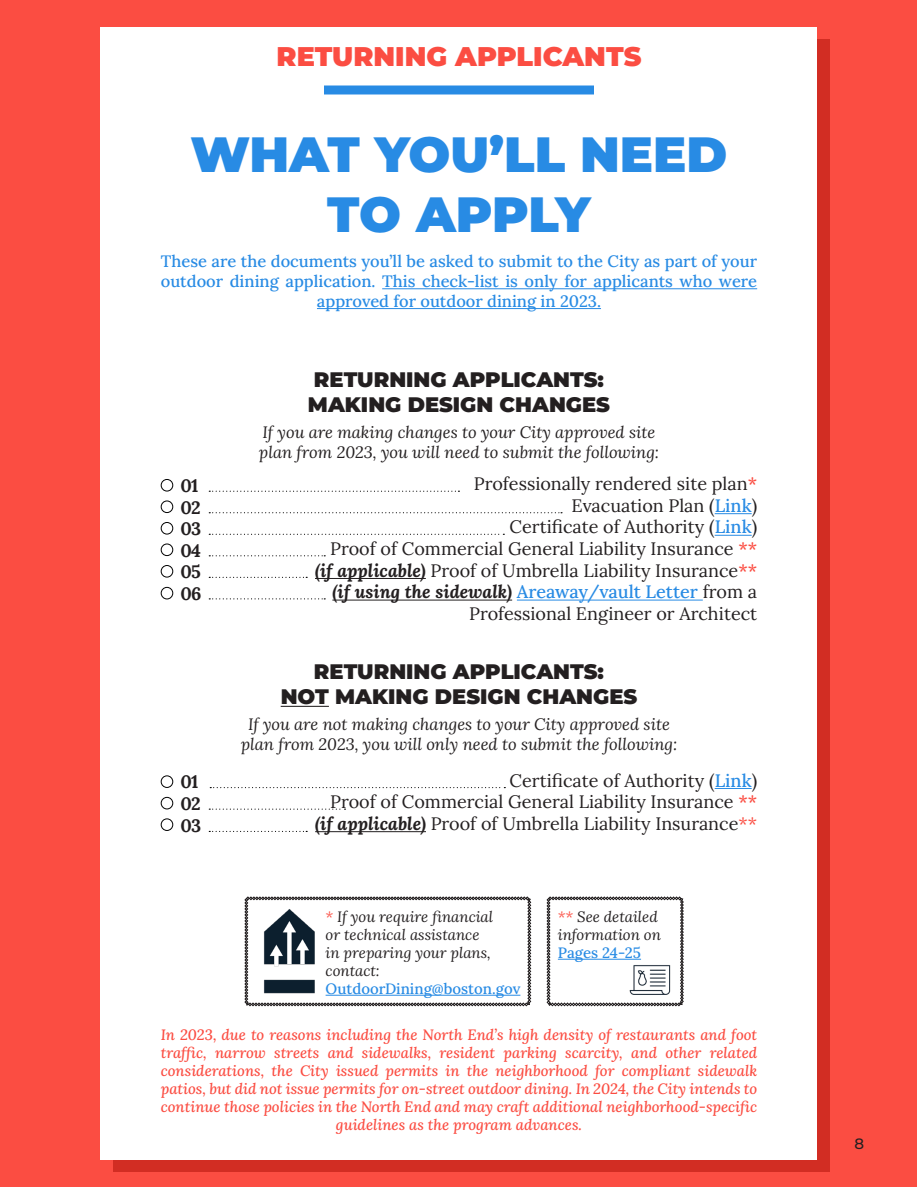
<style>
.page{position:relative;width:918px;height:1188px;background:#fff}
.page>*{position:absolute;margin:0;border:0;box-sizing:border-box;transform-origin:0 0}
.t1{font:900 49.5px "Montserrat";letter-spacing:-.005em;color:#288be4}
.t2{font:900 27px "Montserrat";color:#fb4d42}
.t3{font:900 21px "Montserrat";color:#231f20}
.t4{font:18px "Lora";color:#231f20}
.t5{font:italic 700 18px "Lora";color:#231f20}
.t6{font:700 18px "Lora";letter-spacing:-.05em;color:#231f20}
.t7{font:italic 16.5px/19.8px "Lora";color:#231f20}
.t8{font:500 16.5px/19.8px "Lora";color:#288be4;text-align:center}
.t9{font:italic 500 15px/18px "Lora";color:#fb4d42;text-align:center}
.t10{font:italic 15px/18px "Lora";color:#231f20}
.t11{font:500 15px "Lora";color:#288be4}
.t12{font:500 15px "Montserrat";color:#231f20}
.s1{font-weight:500;color:#fb4d42}
.s2{font-weight:500;color:#288be4}
.s3{font-weight:700;font-style:italic}
.s4{font-weight:500;font-style:normal;color:#288be4}
.s5{font-weight:400;font-style:normal}
.s6{color:#fb4d42}
</style>
<div class="page">
<div style="left:1px;top:1px;width:916px;height:1186px;background:#fb4d42"></div>
<div style="left:113px;top:40px;width:717px;height:1132px;background:#d22d23"></div>
<div style="left:101px;top:28px;width:716px;height:1132px;background:#fff"></div>
<hr style="left:382px;top:288px;width:375px;height:1px;background:#288be4">
<hr style="left:317px;top:308px;width:284px;height:1px;background:#288be4">
<hr style="left:715px;top:513px;width:37px;height:1px;background:#288be4">
<hr style="left:715px;top:535px;width:37px;height:1px;background:#288be4">
<hr style="left:315px;top:578px;width:111px;height:1px;background:#231f20">
<hr style="left:332px;top:600px;width:180px;height:1px;background:#231f20">
<hr style="left:517px;top:600px;width:186px;height:1px;background:#288be4">
<div style="left:161px;top:479px;width:12px;height:12px;border:1px solid #000;border-radius:50%"></div>
<div style="left:161px;top:501px;width:12px;height:12px;border:1px solid #000;border-radius:50%"></div>
<div style="left:161px;top:522px;width:12px;height:12px;border:1px solid #000;border-radius:50%"></div>
<div style="left:161px;top:544px;width:12px;height:12px;border:1px solid #000;border-radius:50%"></div>
<div style="left:161px;top:565px;width:12px;height:12px;border:1px solid #000;border-radius:50%"></div>
<div style="left:161px;top:587px;width:12px;height:12px;border:1px solid #000;border-radius:50%"></div>
<svg style="left:209px;top:491px;width:250px;height:1px"></svg>
<svg style="left:209px;top:512px;width:353px;height:1px"></svg>
<svg style="left:209px;top:534px;width:295px;height:1px"></svg>
<svg style="left:209px;top:555px;width:116px;height:1px"></svg>
<svg style="left:209px;top:598px;width:116px;height:1px"></svg>
<svg style="left:209px;top:577px;width:98px;height:1px"></svg>
<hr style="left:715px;top:788px;width:37px;height:1px;background:#288be4">
<hr style="left:315px;top:831px;width:111px;height:1px;background:#231f20">
<div style="left:161px;top:775px;width:12px;height:13px;border:1px solid #000;border-radius:50%"></div>
<div style="left:161px;top:797px;width:12px;height:12px;border:1px solid #000;border-radius:50%"></div>
<div style="left:161px;top:818px;width:12px;height:13px;border:1px solid #000;border-radius:50%"></div>
<svg style="left:210px;top:787px;width:295px;height:1px"></svg>
<svg style="left:209px;top:809px;width:137px;height:1px"></svg>
<svg style="left:209px;top:831px;width:98px;height:1px"></svg>
<hr style="left:281px;top:706px;width:48px;height:1px;background:#231f20">
<div style="left:324px;top:86px;width:270px;height:8px;background:#288be4"></div>
<svg style="left:245px;top:897px;width:286px;height:109px"></svg>
<svg style="left:547px;top:897px;width:137px;height:109px"></svg>
<hr style="left:326px;top:995px;width:194px;height:1px;background:#288be4">
<hr style="left:558px;top:959px;width:83px;height:1px;background:#288be4">
<img style="left:244px;top:899px;width:82px;height:104px">
<img style="left:627px;top:957px;width:46px;height:41px">
<p class="t2" style="left:277px;top:36px;width:366px">RETURNING APPLICANTS</p>
<p class="t1" style="left:191px;top:118px;width:538px">WHAT YOU’LL NEED</p>
<p class="t1" style="left:327px;top:177px;width:265px">TO APPLY</p>
<p class="t8" style="left:161px;top:250px;width:598px">These are the documents you’ll be asked to submit to the City as part of your outdoor dining application. This check-list is only for applicants who were approved for outdoor dining in 2023.</p>
<p class="t6" style="left:181px;top:471px;width:19px">01</p>
<p class="t6" style="left:181px;top:492px;width:22px">02</p>
<p class="t6" style="left:181px;top:514px;width:22px">03</p>
<p class="t6" style="left:181px;top:536px;width:22px">04</p>
<p class="t6" style="left:181px;top:557px;width:22px">05</p>
<p class="t6" style="left:181px;top:579px;width:22px">06</p>
<p class="t6" style="left:181px;top:767px;width:19px">01</p>
<p class="t6" style="left:181px;top:789px;width:22px">02</p>
<p class="t6" style="left:181px;top:810px;width:22px">03</p>
<p class="t3" style="left:314px;top:364px;width:292px">RETURNING APPLICANTS:</p>
<p class="t3" style="left:308px;top:389px;width:304px">MAKING DESIGN CHANGES</p>
<p class="t7" style="left:259px;top:422px;width:402px">If you are making changes to your City approved site plan from 2023, you will need to submit the following:</p>
<p class="t4" style="left:474px;top:470px;width:285px">Professionally rendered site plan<span class="s1">*</span></p>
<p class="t4" style="left:572px;top:492px;width:187px">Evacuation Plan (<span class="s2">Link</span>)</p>
<p class="t4" style="left:510px;top:513px;width:249px">Certificate of Authority (<span class="s2">Link</span>)</p>
<p class="t4" style="left:330px;top:535px;width:428px">Proof of Commercial General Liability Insurance <span class="s1">**</span></p>
<p class="t4" style="left:315px;top:557px;width:444px"><span class="s3">(if applicable)</span> Proof of Umbrella Liability Insurance<span class="s1">**</span></p>
<p class="t5" style="left:332px;top:579px;width:426px">(if using the sidewalk) <span class="s4">Areaway/vault Letter</span> <span class="s5">from a</span></p>
<p class="t4" style="left:469px;top:600px;width:290px">Professional Engineer or Architect</p>
<p class="t3" style="left:314px;top:656px;width:292px">RETURNING APPLICANTS:</p>
<p class="t3" style="left:281px;top:681px;width:358px">NOT MAKING DESIGN CHANGES</p>
<p class="t7" style="left:241px;top:714px;width:438px;text-align:center">If you are not making changes to your City approved site plan from 2023, you will only need to submit the following:</p>
<p class="t4" style="left:510px;top:767px;width:249px">Certificate of Authority (<span class="s2">Link</span>)</p>
<p class="t4" style="left:330px;top:788px;width:428px">Proof of Commercial General Liability Insurance <span class="s1">**</span></p>
<p class="t4" style="left:315px;top:810px;width:444px"><span class="s3">(if applicable)</span> Proof of Umbrella Liability Insurance<span class="s6">**</span></p>
<p class="t10" style="left:326px;top:907px;width:169px"><span class="s6">*</span> If you require financial or technical assistance in preparing your plans, contact:</p>
<p class="t11" style="left:326px;top:977px;width:196px">OutdoorDining@boston.gov</p>
<p class="t10" style="left:558px;top:907px;width:105px"><span class="s6">**</span> See detailed information on<br><span class="s4">Pages 24-25</span></p>
<p class="t9" style="left:161px;top:1025px;width:598px">In 2023, due to reasons including the North End’s high density of restaurants and foot traffic, narrow streets and sidewalks, resident parking scarcity, and other related considerations, the City issued permits in the neighborhood for compliant sidewalk patios, but did not issue permits for on-street outdoor dining. In 2024, the City intends to continue those policies in the North End and may craft additional neighborhood-specific guidelines as the program advances.</p>
<p class="t12" style="left:854px;top:1133px;width:11px">8</p>
</div>
